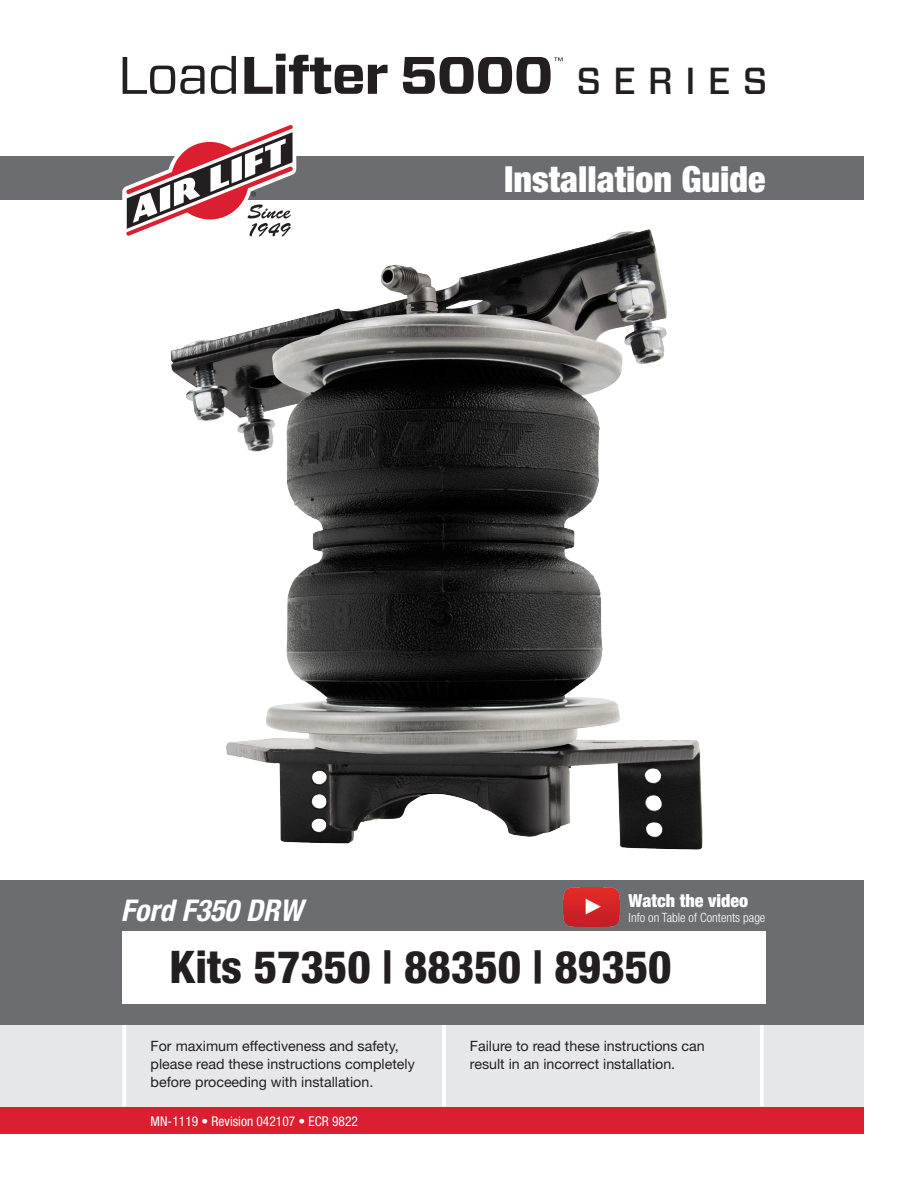
<style>
.page{position:relative;width:918px;height:1188px;background:#fff}
.page>*{position:absolute;margin:0;border:0;box-sizing:border-box;transform-origin:0 0}
.Cover_-_Kit_Number{font:800 condensed 45px "Helvetica Neue";color:#231f20}
.t1{font:500 37.65px "Forza";letter-spacing:.32em;color:#231f20}
.Cover_-_Subhead{font:900 condensed 36px "Helvetica Neue";color:#fff}
.Cover_-_Make_and_Mod{font:italic 700 condensed 30px "Helvetica Neue";color:#fff}
.t2{font:900 condensed 18px "Helvetica Neue";color:#fff}
.Body_Text{font:14.25px/18px "Helvetica Neue";color:#231f20}
.Cover_-_Footnote{font:condensed 13.5px "Helvetica Neue";color:#fff}
.t3{font:300 condensed 12.75px "Helvetica Neue";color:#fff}
</style>
<div class="page">
<div style="left:0;top:1093px;width:864px;height:41px;background:#db1e30"></div>
<div style="left:0;top:994px;width:864px;height:112px;background:#e6e7e9"></div>
<hr style="left:760px;top:1010px;width:4px;height:96px;background:#fff">
<hr style="left:442px;top:1021px;width:4px;height:85px;background:#fff">
<hr style="left:122px;top:1021px;width:4px;height:85px;background:#fff">
<div style="left:0;top:880px;width:864px;height:144px;background:#6c6d70"></div>
<div style="left:122px;top:931px;width:644px;height:73px;background:#fff"></div>
<div style="left:0;top:156px;width:864px;height:43px;background:#6c6d70"></div>
<svg style="left:123px;top:57px;width:82px;height:37px"></svg>
<svg style="left:211px;top:56px;width:25px;height:38px"></svg>
<svg style="left:244px;top:54px;width:144px;height:40px"></svg>
<svg style="left:403px;top:57px;width:160px;height:37px"></svg>
<img style="left:563px;top:888px;width:57px;height:39px">
<svg style="left:122px;top:124px;width:174px;height:112px"></svg>
<img style="left:147px;top:210px;width:556px;height:640px">
<p class="t1" style="left:577px;top:56px;width:192px">SERIES</p>
<p class="Cover_-_Subhead" style="left:504px;top:157px;width:263px">Installation Guide</p>
<p class="t2" style="left:629px;top:890px;width:121px">Watch the video</p>
<p class="t3" style="left:629px;top:911px;width:138px">Info on Table of Contents page</p>
<p class="Cover_-_Make_and_Mod" style="left:121px;top:892px;width:183px">Ford F350 DRW</p>
<p class="Cover_-_Kit_Number" style="left:170px;top:939px;width:504px">Kits 57350 | 88350 | 89350</p>
<p class="Body_Text" style="left:151px;top:1037px;width:266px">For maximum effectiveness and safety, please read these instructions completely before proceeding with installation.</p>
<p class="Cover_-_Footnote" style="left:151px;top:1113px;width:209px">MN-1119 • Revision 042107 • ECR 9822</p>
<p class="Body_Text" style="left:470px;top:1037px;width:236px">Failure to read these instructions can result in an incorrect installation.</p>
</div>
